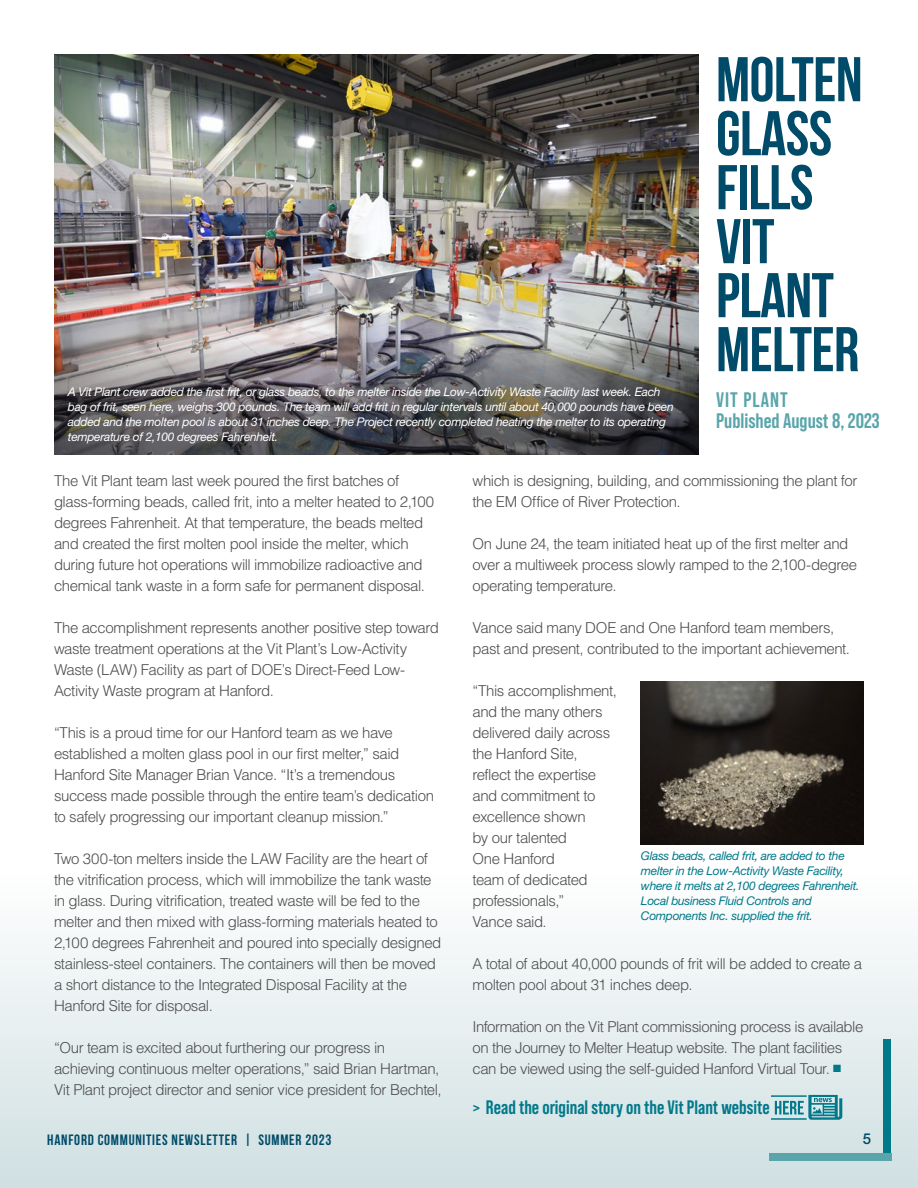
<style>
.page{position:relative;width:918px;height:1188px;background:#fff}
.page>*{position:absolute;margin:0;border:0;box-sizing:border-box;transform-origin:0 0}
.t1{font:700 63px/54px "Bebas Neue";letter-spacing:-.01em;color:#004b69}
.t2{font:700 21px/21px "Bebas Neue Pro";color:#59a5aa}
.t3{font:700 19.5px "Bebas Neue Pro";color:#00798a}
.t4{font:300 15px/21px "Helvetica LT Std";letter-spacing:-.03em;color:#4d4d4f}
.t5{font:700 15px "Bebas Neue";letter-spacing:.05em;color:#004b69}
.t6{font:500 15px "Helvetica Neue LT Std";color:#004b69}
.t7{font:italic 12px/15px "Helvetica Neue LT Std";letter-spacing:-.025em;color:#fff}
.t8{font:italic 12px/15px "Helvetica Neue LT Std";letter-spacing:-.025em;color:#00798a}
.s1{color:#00798a}
</style>
<div class="page">
<div style="left:0;top:875px;width:918px;height:313px;background:linear-gradient(to bottom,#fefefe,#d0e0e2)"></div>
<div style="left:883px;top:1039px;width:8px;height:114px;background:#00798a"></div>
<div style="left:769px;top:1153px;width:122px;height:8px;background:#59a5aa"></div>
<img style="left:54px;top:54px;width:644px;height:284px">
<img style="left:641px;top:681px;width:223px;height:163px">
<img style="left:54px;top:338px;width:644px;height:117px">
<svg style="left:775px;top:1095px;width:67px;height:25px"></svg>
<hr style="left:771px;top:1095px;width:36px;height:2px;background:#00798a">
<hr style="left:771px;top:1118px;width:36px;height:2px;background:#00798a">
<p class="t7" style="left:68px;top:384px;width:607px">A Vit Plant crew added the first frit, or glass beads, to the melter inside the Low-Activity Waste Facility last week. Each bag of frit, seen here, weighs 300 pounds. The team will add frit in regular intervals until about 40,000 pounds have been added and the molten pool is about 31 inches deep. The Project recently completed heating the melter to its operating temperature of 2,100 degrees Fahrenheit.</p>
<h1 class="t1" style="left:716px;top:52px;width:148px">MOLTEN<br>GLASS<br>FILLS<br>VIT<br>PLANT<br>MELTER</h1>
<h2 class="t2" style="left:716px;top:388px;width:165px">VIT PLANT<br>Published August 8, 2023</h2>
<p class="t4" style="left:54px;top:470px;width:382px">The Vit Plant team last week poured the first batches of glass-forming beads, called frit, into a melter heated to 2,100 degrees Fahrenheit. At that temperature, the beads melted and created the first molten pool inside the melter, which during future hot operations will immobilize radioactive and chemical tank waste in a form safe for permanent disposal.</p>
<p class="t4" style="left:54px;top:617px;width:386px">The accomplishment represents another positive step toward waste treatment operations at the Vit Plant’s Low-Activity Waste (LAW) Facility as part of DOE’s Direct-Feed Low-Activity Waste program at Hanford.</p>
<p class="t4" style="left:54px;top:722px;width:382px">“This is a proud time for our Hanford team as we have established a molten glass pool in our first melter,” said Hanford Site Manager Brian Vance. “It’s a tremendous success made possible through the entire team’s dedication to safely progressing our important cleanup mission.”</p>
<p class="t4" style="left:54px;top:848px;width:389px">Two 300-ton melters inside the LAW Facility are the heart of the vitrification process, which will immobilize the tank waste in glass. During vitrification, treated waste will be fed to the melter and then mixed with glass-forming materials heated to 2,100 degrees Fahrenheit and poured into specially designed stainless-steel containers. The containers will then be moved a short distance to the Integrated Disposal Facility at the Hanford Site for disposal.</p>
<p class="t4" style="left:54px;top:1037px;width:389px">“Our team is excited about furthering our progress in achieving continuous melter operations,” said Brian Hartman,<br>Vit Plant project director and senior vice president for Bechtel,</p>
<p class="t4" style="left:472px;top:470px;width:387px">which is designing, building, and commissioning the plant for the EM Office of River Protection.</p>
<p class="t4" style="left:472px;top:533px;width:386px">On June 24, the team initiated heat up of the first melter and over a multiweek process slowly ramped to the 2,100-degree operating temperature.</p>
<p class="t4" style="left:472px;top:617px;width:379px">Vance said many DOE and One Hanford team members, past and present, contributed to the important achievement.</p>
<p class="t4" style="left:472px;top:680px;width:146px">“This accomplishment, and the many others delivered daily across the Hanford Site, reflect the expertise and commitment to excellence shown<br>by our talented<br>One Hanford<br>team of dedicated professionals,”<br>Vance said.</p>
<p class="t4" style="left:472px;top:953px;width:391px">A total of about 40,000 pounds of frit will be added to create a molten pool about 31 inches deep.</p>
<p class="t4" style="left:472px;top:1016px;width:392px">Information on the Vit Plant commissioning process is available on the Journey to Melter Heatup website. The plant facilities can be viewed using the self-guided Hanford Virtual Tour. <span class="s1">■</span></p>
<p class="t8" style="left:641px;top:848px;width:220px">Glass beads, called frit, are added to the melter in the Low-Activity Waste Facility, where it melts at 2,100 degrees Fahrenheit.<br>Local business Fluid Controls and Components Inc. supplied the frit.</p>
<h3 class="t3" style="left:472px;top:1096px;width:299px">&gt; Read the original story on the Vit Plant website</h3>
<p class="t5" style="left:47px;top:1131px;width:286px">HANFORD COMMUNITIES NEWSLETTER | SUMMER 2023</p>
<p class="t6" style="left:863px;top:1130px;width:10px">5</p>
</div>
